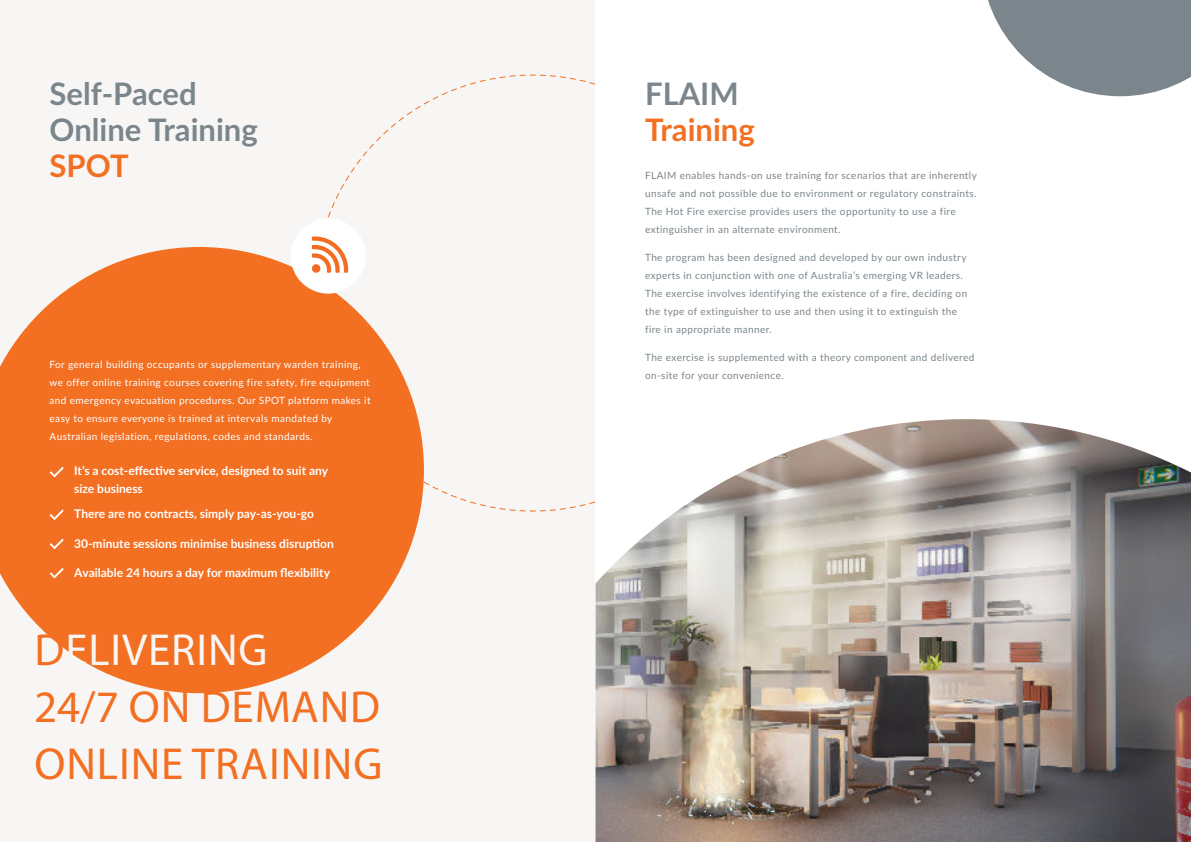
<style>
.page{position:relative;width:1191px;height:842px;background:#fff}
.page>*{position:absolute;margin:0;border:0;box-sizing:border-box;transform-origin:0 0}
.t1{font:45px/57px "Myriad Pro";letter-spacing:.02em;color:#f36f21}
.t2{font:700 31px/36px "Lato";color:#7b868c}
.t3{font:700 31px "Lato";color:#f36f21}
.t4{font:700 12px/18px "Lato";color:#fff}
.t5{font:10px/18px "Lato";letter-spacing:.04em;color:#7b868c}
.t6{font:10px/18px "Lato";letter-spacing:.04em;color:#fff}
.s1{color:#f7f6f5}
</style>
<div class="page">
<div style="left:0;top:0;width:609px;height:842px;background:#f7f6f5"></div>
<svg style="left:328px;top:74px;width:267px;height:438px"></svg>
<div style="left:595px;top:0;width:596px;height:842px;background:#fff"></div>
<svg style="left:988px;top:0;width:203px;height:96px"></svg>
<svg style="left:0;top:247px;width:424px;height:446px;fill:#f36f21"></svg>
<svg style="left:50px;top:467px;width:14px;height:10px"></svg>
<svg style="left:50px;top:509px;width:14px;height:11px"></svg>
<svg style="left:50px;top:539px;width:14px;height:10px"></svg>
<svg style="left:50px;top:568px;width:14px;height:10px"></svg>
<img style="left:595px;top:419px;width:596px;height:423px">
<div style="left:291px;top:218px;width:75px;height:76px;background:#fff;border-radius:50%"></div>
<svg style="left:312px;top:236px;width:36px;height:37px"></svg>
<h2 class="t2" style="left:50px;top:74px;width:210px">Self-Paced<br>Online Training</h2>
<h2 class="t3" style="left:50px;top:148px;width:81px">SPOT</h2>
<p class="t6" style="left:50px;top:356px;width:322px">For general building occupants or supplementary warden training, we offer online training courses covering fire safety, fire equipment and emergency evacuation procedures. Our SPOT platform makes it easy to ensure everyone is trained at intervals mandated by Australian legislation, regulations, codes and standards.</p>
<p class="t4" style="left:74px;top:461px;width:255px">It’s a cost-effective service, designed to suit any size business</p>
<p class="t4" style="left:74px;top:505px;width:241px">There are no contracts, simply pay-as-you-go</p>
<p class="t4" style="left:74px;top:534px;width:261px">30-minute sessions minimise business disruption</p>
<p class="t4" style="left:74px;top:563px;width:257px">Available 24 hours a day for maximum flexibility</p>
<h1 class="t1" style="left:34px;top:621px;width:350px">D<span class="s1">ELIVERING<br></span>24/7 ON DEMAND<br>ONLINE TRAINING</h1>
<h2 class="t2" style="left:645px;top:74px;width:95px">FLAIM</h2>
<h2 class="t3" style="left:645px;top:107px;width:111px">Training</h2>
<p class="t5" style="left:645px;top:167px;width:333px">FLAIM enables hands-on use training for scenarios that are inherently unsafe and not possible due to environment or regulatory constraints.<br>The Hot Fire exercise provides users the opportunity to use a fire extinguisher in an alternate environment.</p>
<p class="t5" style="left:645px;top:249px;width:324px">The program has been designed and developed by our own industry experts in conjunction with one of Australia’s emerging VR leaders.<br>The exercise involves identifying the existence of a fire, deciding on the type of extinguisher to use and then using it to extinguish the fire in appropriate manner.</p>
<p class="t5" style="left:645px;top:349px;width:331px">The exercise is supplemented with a theory component and delivered on-site for your convenience.</p>
</div>
